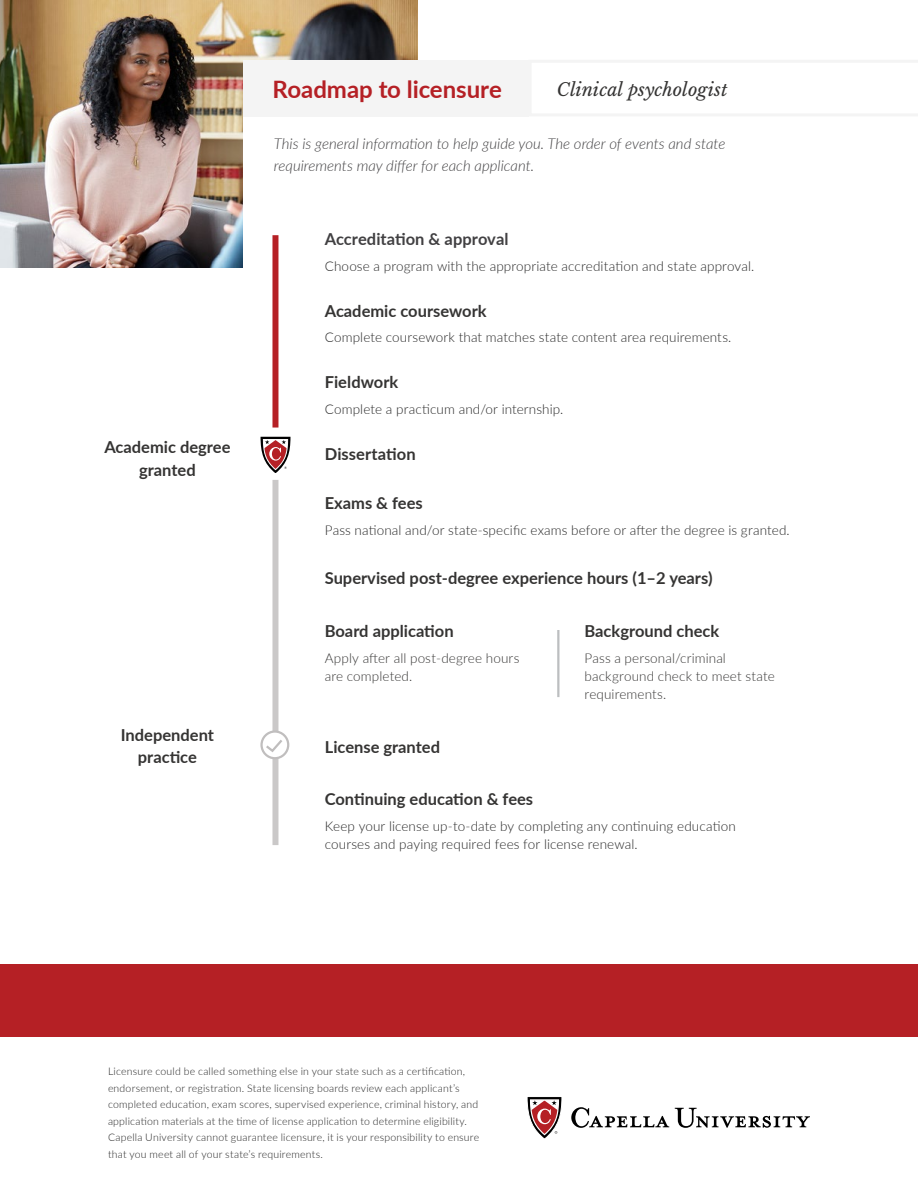
<style>
.page{position:relative;width:918px;height:1188px;background:#fff}
.page>*{position:absolute;margin:0;border:0;box-sizing:border-box;transform-origin:0 0}
.t1{font:700 24px "Lato";color:#b52025}
.t2{font:italic 18px "Libre Baskerville";color:#353433}
.t3{font:700 16.5px/22.5px "Lato";color:#353433;text-align:center}
.t4{font:700 16.5px "Lato";color:#414042}
.t5{font:italic 300 15px/22.5px "Lato";color:#414042}
.t6{font:300 13.5px/18px "Lato";letter-spacing:.01em;color:#262626}
.t7{font:300 13.5px/18px "Lato";letter-spacing:.01em;color:#353433}
.t8{font:300 10.5px/16.5px "Lato";letter-spacing:.015em;color:#262626}
</style>
<div class="page">
<img style="left:0;top:0;width:418px;height:268px">
<svg style="left:527px;top:1097px;width:35px;height:42px"></svg>
<svg style="left:571px;top:1107px;width:98px;height:21px"></svg>
<svg style="left:675px;top:1108px;width:135px;height:20px"></svg>
<div style="left:0;top:965px;width:918px;height:72px;background:#b52025"></div>
<div style="left:243px;top:60px;width:579px;height:220px;background:#fff"></div>
<div style="left:243px;top:60px;width:286px;height:56px;background:#f4f4f4"></div>
<svg style="left:529px;top:60px;width:389px;height:56px"></svg>
<div style="left:272px;top:235px;width:6px;height:193px;background:#b52025"></div>
<div style="left:272px;top:480px;width:6px;height:365px;background:#cac8c8"></div>
<svg style="left:261px;top:437px;width:29px;height:36px"></svg>
<svg style="left:262px;top:732px;width:26px;height:26px"></svg>
<div style="left:260px;top:730px;width:29px;height:29px;border:2px solid #c0bebe;border-radius:50%"></div>
<svg style="left:264px;top:737px;width:21px;height:17px"></svg>
<hr style="left:557px;top:630px;width:2px;height:67px;background:#bcbec0">
<h1 class="t1" style="left:272px;top:71px;width:231px">Roadmap to licensure</h1>
<h3 class="t5" style="left:274px;top:132px;width:453px">This is general information to help guide you. The order of events and state requirements may differ for each applicant.</h3>
<h2 class="t2" style="left:557px;top:79px;width:172px">Clinical psychologist</h2>
<h3 class="t4" style="left:325px;top:227px;width:185px">Accreditation &amp; approval</h3>
<p class="t6" style="left:325px;top:257px;width:431px">Choose a program with the appropriate accreditation and state approval.</p>
<h3 class="t3" style="left:104px;top:435px;width:128px">Academic degree granted</h3>
<h3 class="t3" style="left:121px;top:723px;width:95px">Independent practice</h3>
<h3 class="t3" style="left:325px;top:299px;width:163px">Academic coursework</h3>
<p class="t6" style="left:325px;top:328px;width:408px">Complete coursework that matches state content area requirements.</p>
<h3 class="t3" style="left:325px;top:370px;width:75px">Fieldwork</h3>
<p class="t6" style="left:325px;top:400px;width:240px">Complete a practicum and/or internship.</p>
<h3 class="t3" style="left:325px;top:442px;width:92px">Dissertation</h3>
<h3 class="t3" style="left:325px;top:491px;width:100px">Exams &amp; fees</h3>
<p class="t6" style="left:325px;top:521px;width:466px">Pass national and/or state-specific exams before or after the degree is granted.</p>
<h3 class="t3" style="left:325px;top:566px;width:389px">Supervised post-degree experience hours (1–2 years)</h3>
<h3 class="t3" style="left:325px;top:619px;width:130px">Board application</h3>
<p class="t7" style="left:325px;top:649px;width:196px">Apply after all post-degree hours are completed.</p>
<h3 class="t3" style="left:325px;top:735px;width:117px">License granted</h3>
<h3 class="t3" style="left:585px;top:619px;width:136px">Background check</h3>
<p class="t7" style="left:585px;top:649px;width:192px">Pass a personal/criminal background check to meet state requirements.</p>
<h3 class="t3" style="left:325px;top:787px;width:210px">Continuing education &amp; fees</h3>
<p class="t6" style="left:325px;top:816px;width:413px">Keep your license up-to-date by completing any continuing education courses and paying required fees for license renewal.</p>
<p class="t8" style="left:108px;top:1063px;width:373px">Licensure could be called something else in your state such as a certification, endorsement, or registration. State licensing boards review each applicant’s completed education, exam scores, supervised experience, criminal history, and application materials at the time of license application to determine eligibility.<br>Capella University cannot guarantee licensure, it is your responsibility to ensure that you meet all of your state’s requirements.</p>
</div>
